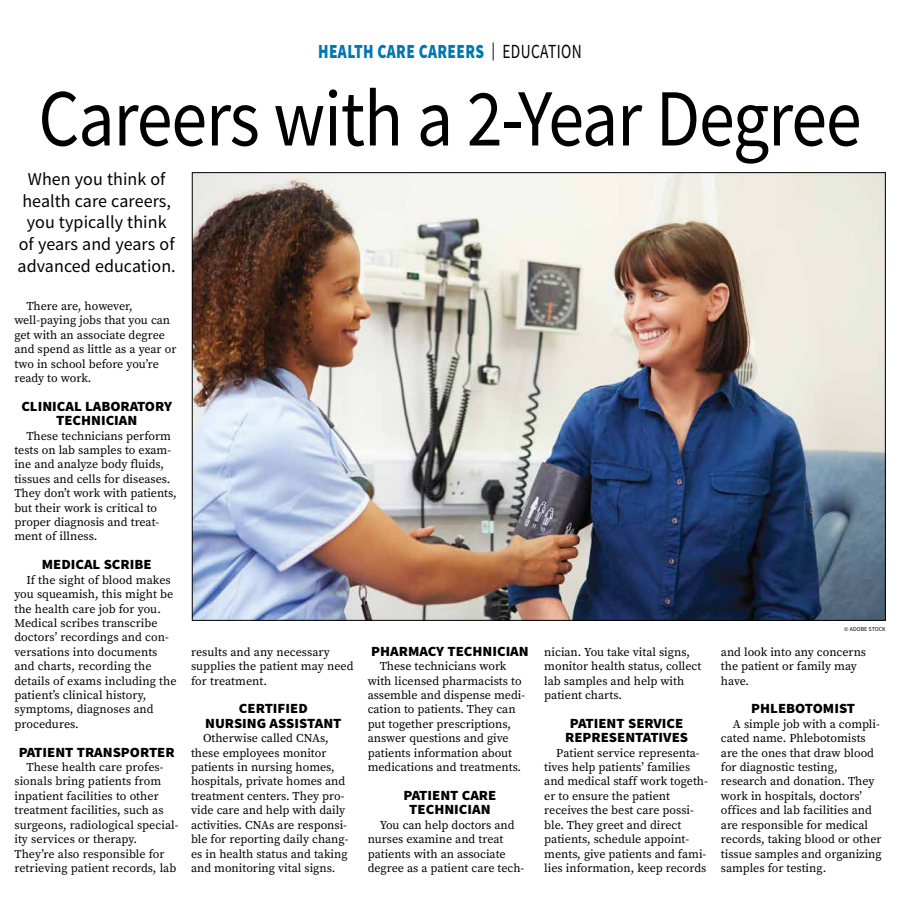
<style>
.page{position:relative;width:900px;height:908px;background:#fff}
.page>*{position:absolute;margin:0;border:0;box-sizing:border-box;transform-origin:0 0}
.t1{font:81px "Source Sans Pro";letter-spacing:-.015em;color:#000;scale:.89 1}
.t2{font:900 20px "Source Sans Pro";letter-spacing:.025em;color:#0077b1;scale:.77 1}
.t3{font:18px/21.6px "Source Sans Pro";letter-spacing:.005em;color:#000;text-align:center}
.t4{font:900 14px/14.4px "Source Sans Pro";color:#000;text-align:center;scale:1.05 1}
.t5{font:12px/14.4px "Source Serif Pro";color:#000}
.t6{font:6px "Source Sans Pro";color:#000}
.s1{font-weight:400;font-size:18px;color:#000}
.s2{font-weight:400;color:#000}
</style>
<div class="page">
<img style="left:194px;top:174px;width:690px;height:444px">
<h2 class="t2" style="left:318px;top:38px;width:344px">HEALTH CARE CAREERS <span class="s1">|</span> <span class="s2">EDUCATION</span></h2>
<h1 class="t1" style="left:38px;top:67px;width:927px">Careers with a 2-Year Degree</h1>
<h3 class="t3" style="left:18px;top:168px;width:160px">When you think of health care careers, you typically think of years and years of advanced education.</h3>
<p class="t5" style="left:14px;top:299px;width:164px;text-indent:12px">There are, however, well-paying jobs that you can get with an associate degree and spend as little as a year or two in school before you’re ready to work.</p>
<p class="t4" style="left:21px;top:398px;width:145px">CLINICAL LABORATORY<br>TECHNICIAN</p>
<p class="t5" style="left:14px;top:429px;width:164px;text-indent:12px">These technicians perform tests on lab samples to exam&shy;ine and analyze body fluids, tissues and cells for diseases.<br>They don’t work with patients, but their work is critical to proper diagnosis and treat&shy;ment of illness.</p>
<p class="t4" style="left:42px;top:557px;width:106px">MEDICAL SCRIBE</p>
<p class="t5" style="left:14px;top:573px;width:164px;text-indent:12px">If the sight of blood makes you squeamish, this might be the health care job for you.<br>Medical scribes transcribe doctors’ recordings and con&shy;versations into documents and charts, recording the details of exams including the patient’s clinical history, symptoms, diagnoses and procedures.</p>
<p class="t4" style="left:19px;top:744px;width:150px">PATIENT TRANSPORTER</p>
<p class="t5" style="left:14px;top:760px;width:166px;text-indent:12px">These health care profes&shy;sionals bring patients from inpatient facilities to other treatment facilities, such as surgeons, radiological special&shy;ity services or therapy.<br>They’re also responsible for retrieving patient records, lab</p>
<p class="t5" style="left:191px;top:645px;width:164px">results and any necessary supplies the patient may need for treatment.</p>
<p class="t4" style="left:205px;top:701px;width:131px">CERTIFIED<br>NURSING ASSISTANT</p>
<p class="t5" style="left:191px;top:731px;width:159px;text-indent:12px">Otherwise called CNAs, these employees monitor patients in nursing homes, hospitals, private homes and treatment centers. They pro&shy;vide care and help with daily activities. CNAs are responsi&shy;ble for reporting daily chang&shy;es in health status and taking and monitoring vital signs.</p>
<p class="t4" style="left:371px;top:643px;width:152px">PHARMACY TECHNICIAN</p>
<p class="t5" style="left:368px;top:659px;width:159px;text-indent:12px">These technicians work with licensed pharmacists to assemble and dispense medi&shy;cation to patients. They can put together prescriptions, answer questions and give patients information about medications and treatments.</p>
<p class="t4" style="left:404px;top:787px;width:90px">PATIENT CARE<br>TECHNICIAN</p>
<p class="t5" style="left:368px;top:817px;width:158px;text-indent:12px">You can help doctors and nurses examine and treat patients with an associate degree as a patient care tech-</p>
<p class="t5" style="left:544px;top:645px;width:159px">nician. You take vital signs, monitor health status, collect lab samples and help with patient charts.</p>
<p class="t4" style="left:565px;top:715px;width:119px">PATIENT SERVICE<br>REPRESENTATIVES</p>
<p class="t5" style="left:544px;top:745px;width:165px;text-indent:12px">Patient service representa&shy;tives help patients’ families and medical staff work togeth&shy;er to ensure the patient receives the best care possi&shy;ble. They greet and direct patients, schedule appoint&shy;ments, give patients and fami&shy;lies information, keep records</p>
<p class="t6" style="left:844px;top:625px;width:43px">© ADOBE STOCK</p>
<p class="t5" style="left:721px;top:645px;width:147px">and look into any concerns the patient or family may have.</p>
<p class="t4" style="left:751px;top:701px;width:101px">PHLEBOTOMIST</p>
<p class="t5" style="left:721px;top:717px;width:162px;text-indent:12px">A simple job with a compli&shy;cated name. Phlebotomists are the ones that draw blood for diagnostic testing, research and donation. They work in hospitals, doctors’ offices and lab facilities and are responsible for medical records, taking blood or other tissue samples and organizing samples for testing.</p>
</div>
